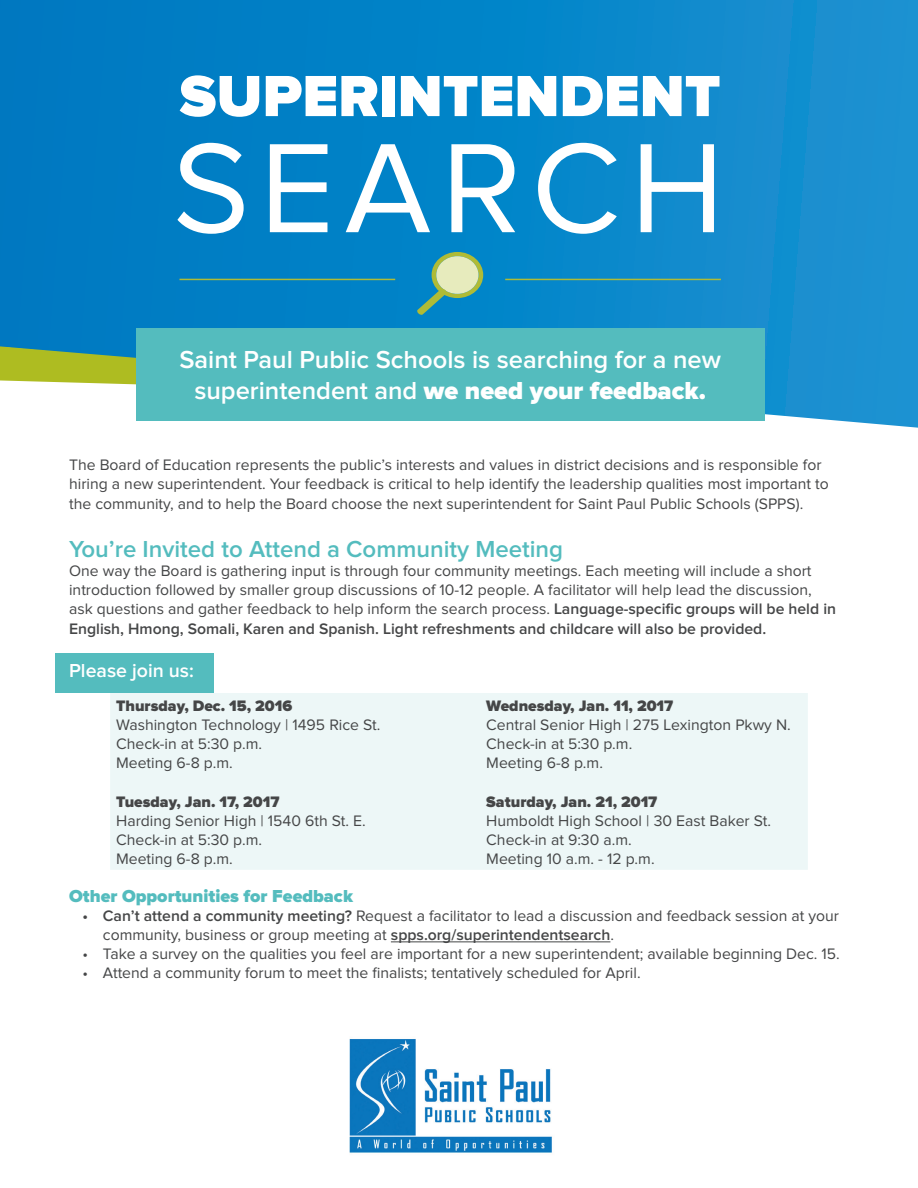
<style>
.page{position:relative;width:918px;height:1188px;background:#fff}
.page>*{position:absolute;margin:0;border:0;box-sizing:border-box;transform-origin:0 0}
.t1{font:131.85px "Proxima Nova";letter-spacing:.075em;color:#fff}
.t2{font:900 60.15px "Proxima Nova";color:#fff}
.t3{font:600 25.5px/30.6px "Proxima Nova";color:#fff;text-align:center}
.t4{font:600 24px "Proxima Nova";color:#54bcbe}
.t5{font:600 19.5px "Proxima Nova";color:#fff}
.t6{font:900 18px "Proxima Nova";color:#54bcbe}
.t7{font:15.75px/18.9px "Proxima Nova";color:#454647}
.t8{font:900 15.75px "Proxima Nova";color:#454647}
.s1{font-weight:900}
.s2{font-weight:600}
</style>
<div class="page">
<div style="left:56px;top:653px;width:158px;height:39px;background:#54bcbe"></div>
<svg style="left:0;top:0;width:918px;height:428px;background:#0f88ca"></svg>
<svg style="left:0;top:346px;width:136px;height:52px"></svg>
<div style="left:136px;top:328px;width:628px;height:93px;background:#54bcbe"></div>
<svg style="left:417px;top:252px;width:66px;height:63px;background:#67ada8"></svg>
<hr style="left:179px;top:279px;width:216px;height:1px;background:#afbb36">
<hr style="left:505px;top:279px;width:216px;height:1px;background:#afbb36">
<div style="left:110px;top:693px;width:698px;height:177px;background:#edf7f7"></div>
<hr style="left:391px;top:942px;width:219px;height:1px;background:#454647">
<img style="left:349px;top:1039px;width:203px;height:114px">
<h2 class="t2" style="left:179px;top:61px;width:543px">SUPERINTENDENT</h2>
<h1 class="t1" style="left:172px;top:115px;width:553px">SEARCH</h1>
<h3 class="t3" style="left:179px;top:345px;width:543px">Saint Paul Public Schools is searching for a new superintendent and <span class="s1">we need your feedback.</span></h3>
<p class="t7" style="left:69px;top:455px;width:761px;line-height:19.4px">The Board of Education represents the public’s interests and values in district decisions and is responsible for hiring a new superintendent. Your feedback is critical to help identify the leadership qualities most important to the community, and to help the Board choose the next superintendent for Saint Paul Public Schools (SPPS).</p>
<h3 class="t4" style="left:69px;top:536px;width:496px">You’re Invited to Attend a Community Meeting</h3>
<p class="t7" style="left:69px;top:562px;width:768px">One way the Board is gathering input is through four community meetings. Each meeting will include a short introduction followed by smaller group discussions of 10-12 people. A facilitator will help lead the discussion, ask questions and gather feedback to help inform the search process. <span class="s2">Language-specific groups will be held in English, Hmong, Somali, Karen and Spanish. Light refreshments and childcare will also be provided.</span></p>
<p class="t5" style="left:69px;top:659px;width:126px">Please join us:</p>
<p class="t8" style="left:116px;top:697px;width:178px">Thursday, Dec. 15, 2016</p>
<p class="t7" style="left:116px;top:716px;width:266px">Washington Technology | 1495 Rice St.<br>Check-in at 5:30 p.m.<br>Meeting 6-8 p.m.</p>
<p class="t8" style="left:486px;top:697px;width:188px">Wednesday, Jan. 11, 2017</p>
<p class="t7" style="left:486px;top:716px;width:306px">Central Senior High | 275 Lexington Pkwy N.<br>Check-in at 5:30 p.m.<br>Meeting 6-8 p.m.</p>
<p class="t8" style="left:116px;top:793px;width:165px">Tuesday, Jan. 17, 2017</p>
<p class="t7" style="left:116px;top:812px;width:251px">Harding Senior High | 1540 6th St. E.<br>Check-in at 5:30 p.m.<br>Meeting 6-8 p.m.</p>
<p class="t8" style="left:486px;top:793px;width:173px">Saturday, Jan. 21, 2017</p>
<p class="t7" style="left:486px;top:812px;width:286px">Humboldt High School | 30 East Baker St.<br>Check-in at 9:30 a.m.<br>Meeting 10 a.m. - 12 p.m.</p>
<p class="t6" style="left:69px;top:885px;width:285px">Other Opportunities for Feedback</p>
<p class="t7" style="left:103px;top:907px;width:738px;text-indent:-20px"><span class="s2">• Can’t attend a community meeting?</span> Request a facilitator to lead a discussion and feedback session at your community, business or group meeting at <span class="s2">spps.org/superintendentsearch</span>.</p>
<p class="t7" style="left:83px;top:944px;width:759px">• Take a survey on the qualities you feel are important for a new superintendent; available beginning Dec. 15.</p>
<p class="t7" style="left:83px;top:963px;width:560px">• Attend a community forum to meet the finalists; tentatively scheduled for April.</p>
</div>
